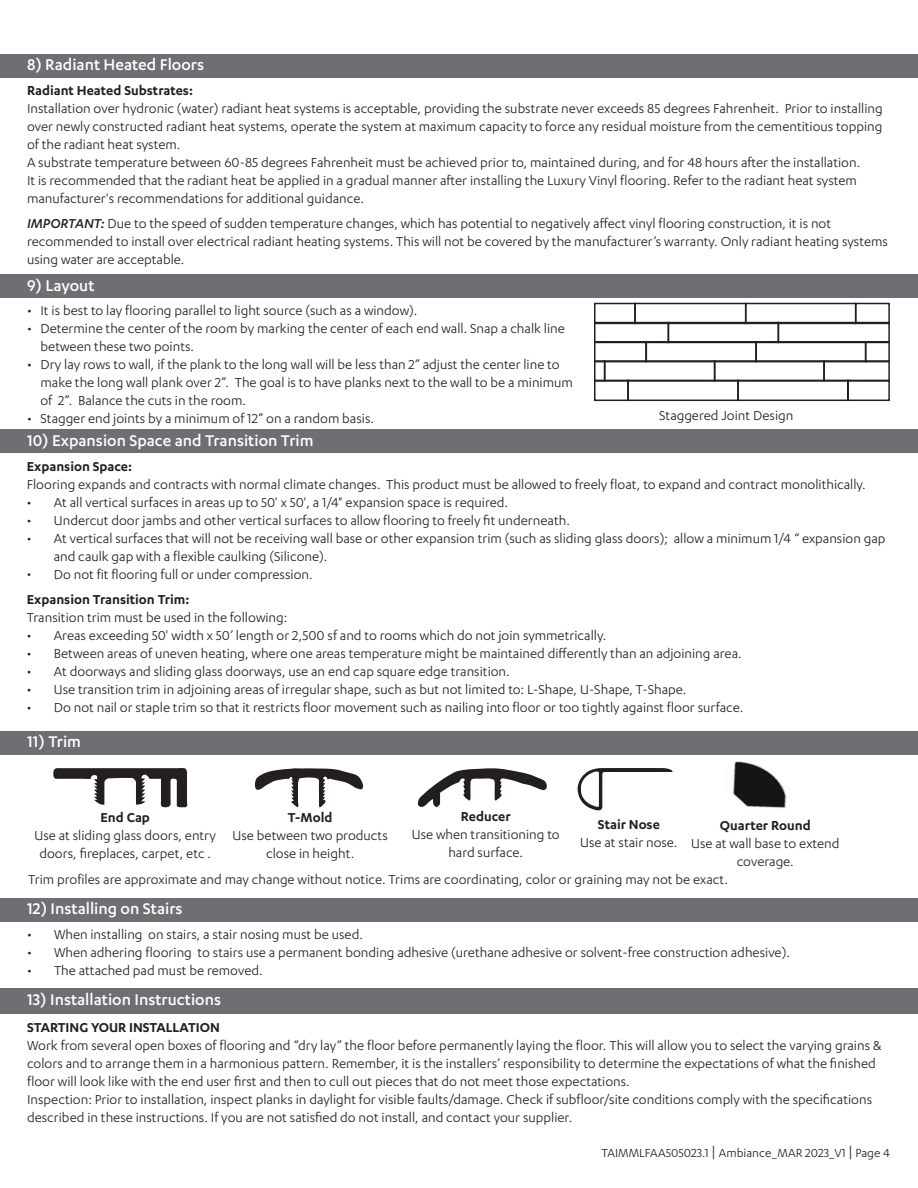
<style>
.page{position:relative;width:918px;height:1188px;background:#fff}
.page>*{position:absolute;margin:0;border:0;box-sizing:border-box;transform-origin:0 0}
.t1{font:500 18px "Karbon";color:#fff}
.t2{font:15px/18px "Karbon";color:#231f20}
.t3{font:600 15px "Karbon";color:#231f20}
.t4{font:13.5px "Karbon";color:#231f20}
.s1{font-weight:500;font-style:italic}
.s2{font-size:16.5px}
</style>
<div class="page">
<div style="left:0;top:54px;width:918px;height:23px;background:#6d6f72"></div>
<div style="left:1px;top:274px;width:917px;height:24px;background:#6d6f72"></div>
<div style="left:0;top:731px;width:918px;height:24px;background:#6d6f72"></div>
<div style="left:0;top:430px;width:918px;height:23px;background:#6d6f72"></div>
<div style="left:0;top:898px;width:918px;height:23px;background:#6d6f72"></div>
<div style="left:0;top:988px;width:918px;height:26px;background:#6d6f72"></div>
<div style="left:634px;top:303px;width:113px;height:21px;border:2px solid #231f20"></div>
<div style="left:667px;top:322px;width:112px;height:21px;border:2px solid #231f20"></div>
<div style="left:594px;top:322px;width:75px;height:21px;border:2px solid #231f20"></div>
<div style="left:645px;top:341px;width:112px;height:21px;border:2px solid #231f20"></div>
<div style="left:627px;top:380px;width:112px;height:21px;border:2px solid #231f20"></div>
<div style="left:594px;top:380px;width:35px;height:21px;border:2px solid #231f20"></div>
<div style="left:737px;top:380px;width:112px;height:21px;border:2px solid #231f20"></div>
<div style="left:847px;top:380px;width:43px;height:21px;border:2px solid #231f20"></div>
<div style="left:755px;top:341px;width:111px;height:21px;border:2px solid #231f20"></div>
<div style="left:745px;top:303px;width:112px;height:21px;border:2px solid #231f20"></div>
<div style="left:594px;top:303px;width:42px;height:21px;border:2px solid #231f20"></div>
<div style="left:594px;top:341px;width:53px;height:21px;border:2px solid #231f20"></div>
<div style="left:855px;top:303px;width:35px;height:21px;border:2px solid #231f20"></div>
<div style="left:865px;top:341px;width:25px;height:21px;border:2px solid #231f20"></div>
<div style="left:604px;top:360px;width:112px;height:22px;border:2px solid #231f20"></div>
<div style="left:714px;top:360px;width:111px;height:22px;border:2px solid #231f20"></div>
<div style="left:823px;top:360px;width:67px;height:22px;border:2px solid #231f20"></div>
<div style="left:594px;top:360px;width:12px;height:22px;border:2px solid #231f20"></div>
<img style="left:732px;top:761px;width:55px;height:48px">
<svg style="left:53px;top:768px;width:135px;height:40px"></svg>
<svg style="left:254px;top:768px;width:109px;height:39px"></svg>
<svg style="left:418px;top:768px;width:129px;height:40px"></svg>
<svg style="left:578px;top:768px;width:95px;height:42px"></svg>
<p class="t1" style="left:27px;top:55px;width:179px">8) Radiant Heated Floors</p>
<p class="t3" style="left:27px;top:82px;width:168px">Radiant Heated Substrates:</p>
<p class="t2" style="left:27px;top:99px;width:857px;text-align:justify">Installation over hydronic (water) radiant heat systems is acceptable, providing the substrate never exceeds 85 degrees Fahrenheit. Prior to installing over newly constructed radiant heat systems, operate the system at maximum capacity to force any residual moisture from the cementitious topping of the radiant heat system.</p>
<p class="t2" style="left:27px;top:153px;width:835px">A substrate temperature between 60-85 degrees Fahrenheit must be achieved prior to, maintained during, and for 48 hours after the installation.<br>It is recommended that the radiant heat be applied in a gradual manner after installing the Luxury Vinyl flooring. Refer to the radiant heat system manufacturer's recommendations for additional guidance.</p>
<p class="t2" style="left:27px;top:214px;width:863px"><span class="s1">IMPORTANT:</span> Due to the speed of sudden temperature changes, which has potential to negatively affect vinyl flooring construction, it is not recommended to install over electrical radiant heating systems. This will not be covered by the manufacturer’s warranty. Only radiant heating systems using water are acceptable.</p>
<p class="t2" style="left:27px;top:301px;width:392px">• It is best to lay flooring parallel to light source (such as a window).</p>
<p class="t2" style="left:40px;top:319px;width:526px;text-indent:-14px">• Determine the center of the room by marking the center of each end wall. Snap a chalk line between these two points.</p>
<p class="t2" style="left:40px;top:355px;width:534px;text-indent:-14px">• Dry lay rows to wall, if the plank to the long wall will be less than 2” adjust the center line to make the long wall plank over 2”. The goal is to have planks next to the wall to be a minimum of 2”. Balance the cuts in the room.</p>
<p class="t2" style="left:27px;top:409px;width:349px">• Stagger end joints by a minimum of 12” on a random basis.</p>
<p class="t2" style="left:659px;top:406px;width:136px">Staggered Joint Design</p>
<p class="t3" style="left:27px;top:458px;width:107px">Expansion Space:</p>
<p class="t2" style="left:27px;top:475px;width:841px">Flooring expands and contracts with normal climate changes. This product must be allowed to freely float, to expand and contract monolithically.</p>
<p class="t2" style="left:27px;top:493px;width:483px">• At all vertical surfaces in areas up to 50' x 50', a 1/4" expansion space is required.</p>
<p class="t2" style="left:27px;top:511px;width:545px">• Undercut door jambs and other vertical surfaces to allow flooring to freely fit underneath.</p>
<p class="t2" style="left:54px;top:529px;width:833px;text-indent:-27px">• At vertical surfaces that will not be receiving wall base or other expansion trim (such as sliding glass doors); allow a minimum 1/4 “ expansion gap and caulk gap with a flexible caulking (Silicone).</p>
<p class="t2" style="left:27px;top:565px;width:287px">• Do not fit flooring full or under compression.</p>
<p class="t3" style="left:27px;top:591px;width:164px">Expansion Transition Trim:</p>
<p class="t2" style="left:27px;top:608px;width:262px">Transition trim must be used in the following:</p>
<p class="t2" style="left:27px;top:626px;width:581px">• Areas exceeding 50' width x 50’ length or 2,500 sf and to rooms which do not join symmetrically.</p>
<p class="t2" style="left:27px;top:644px;width:716px">• Between areas of uneven heating, where one areas temperature might be maintained differently than an adjoining area.</p>
<p class="t2" style="left:27px;top:662px;width:485px">• At doorways and sliding glass doorways, use an end cap square edge transition.</p>
<p class="t2" style="left:27px;top:680px;width:661px">• Use transition trim in adjoining areas of irregular shape, such as but not limited to: L-Shape, U-Shape, T-Shape.</p>
<p class="t2" style="left:27px;top:698px;width:718px">• Do not nail or staple trim so that it restricts floor movement such as nailing into floor or too tightly against floor surface.</p>
<p class="t1" style="left:27px;top:276px;width:69px">9) Layout</p>
<p class="t1" style="left:27px;top:431px;width:288px">10) Expansion Space and Transition Trim</p>
<p class="t1" style="left:27px;top:732px;width:56px">11) Trim</p>
<p class="t3" style="left:461px;top:808px;width:52px">Reducer</p>
<p class="t2" style="left:412px;top:825px;width:149px;text-align:center">Use when transitioning to hard surface.</p>
<p class="t3" style="left:100px;top:809px;width:51px">End Cap</p>
<p class="t2" style="left:34px;top:826px;width:183px;text-align:center">Use at sliding glass doors, entry doors, fireplaces, carpet, etc .</p>
<p class="t3" style="left:288px;top:809px;width:46px">T-Mold</p>
<p class="t2" style="left:233px;top:826px;width:157px;text-align:center">Use between two products close in height.</p>
<p class="t3" style="left:598px;top:816px;width:64px">Stair Nose</p>
<p class="t2" style="left:580px;top:833px;width:99px">Use at stair nose.</p>
<p class="t3" style="left:720px;top:817px;width:92px">Quarter Round</p>
<p class="t2" style="left:691px;top:834px;width:150px;text-align:center">Use at wall base to extend coverage.</p>
<p class="t2" style="left:28px;top:870px;width:701px">Trim profiles are approximate and may change without notice. Trims are coordinating, color or graining may not be exact.</p>
<p class="t1" style="left:27px;top:899px;width:157px">12) Installing on Stairs</p>
<p class="t2" style="left:27px;top:925px;width:337px">• When installing on stairs, a stair nosing must be used.</p>
<p class="t2" style="left:27px;top:943px;width:765px">• When adhering flooring to stairs use a permanent bonding adhesive (urethane adhesive or solvent-free construction adhesive).</p>
<p class="t2" style="left:27px;top:961px;width:237px">• The attached pad must be removed.</p>
<p class="t1" style="left:27px;top:990px;width:196px">13) Installation Instructions</p>
<p class="t3" style="left:27px;top:1019px;width:194px">STARTING YOUR INSTALLATION</p>
<p class="t2" style="left:27px;top:1036px;width:856px">Work from several open boxes of flooring and “dry lay” the floor before permanently laying the floor. This will allow you to select the varying grains &amp; colors and to arrange them in a harmonious pattern. Remember, it is the installers’ responsibility to determine the expectations of what the finished floor will look like with the end user first and then to cull out pieces that do not meet those expectations.</p>
<p class="t2" style="left:27px;top:1090px;width:847px">Inspection: Prior to installation, inspect planks in daylight for visible faults/damage. Check if subfloor/site conditions comply with the specifications described in these instructions. If you are not satisfied do not install, and contact your supplier.</p>
<p class="t4" style="left:602px;top:1145px;width:290px">TAIMMLFAA505023.1 <span class="s2">|</span> Ambiance_MAR 2023_V1 <span class="s2">|</span> Page 4</p>
</div>
